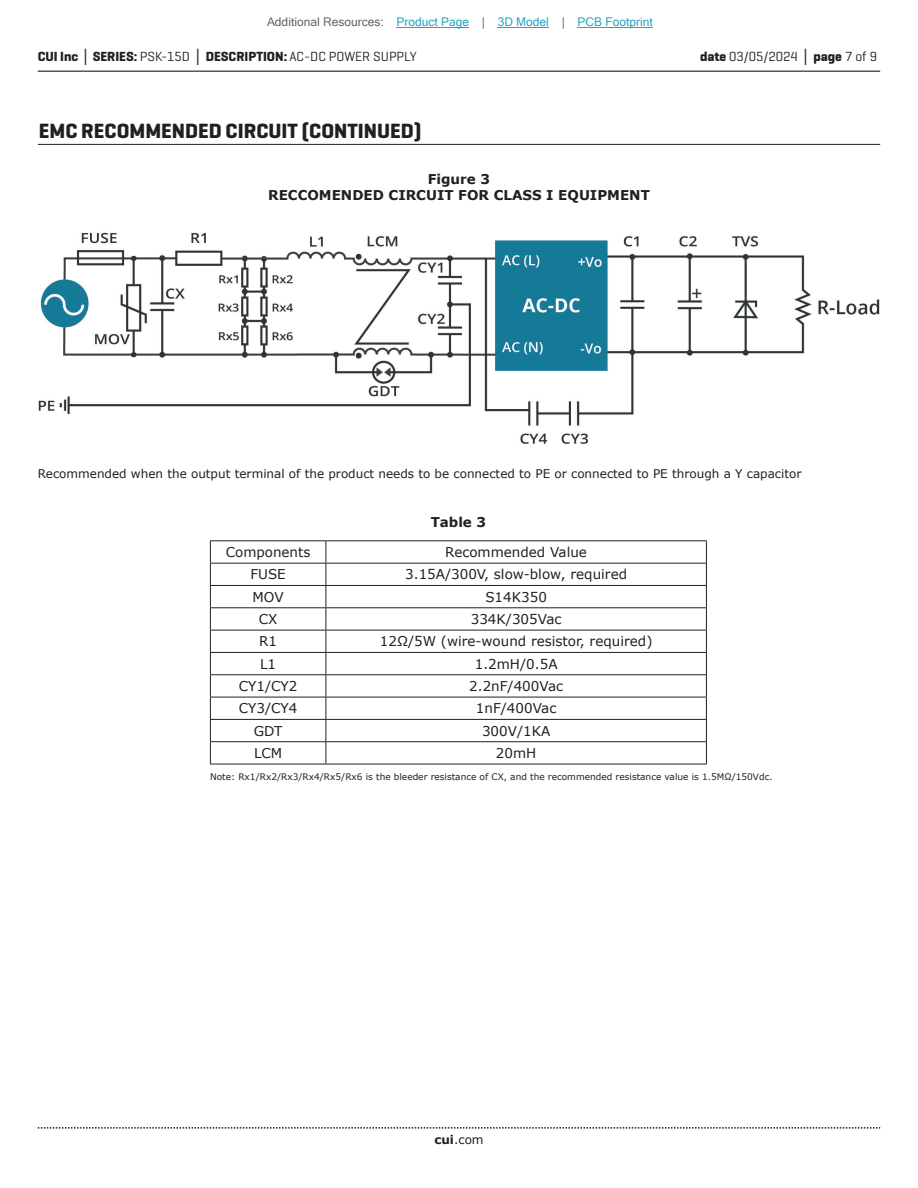
<style>
.page{position:relative;width:918px;height:1188px;background:#fff}
.page>*{position:absolute;margin:0;border:0;box-sizing:border-box;transform-origin:0 0}
.t1{font:700 21px "Geogrotesque";color:#231f20}
.t2{font:13.5px "Verdana";color:#231f20}
.t3{font:700 13.5px "Geogrotesque";color:#231f20}
.t4{font:700 13.5px/16.2px "Verdana";color:#231f20;text-align:center}
.t5{font:13.5px "Geogrotesque";color:#231f20}
.t6{font:12px "Verdana";color:#231f20}
.t7{font:12px "Microsoft Sans Serif";color:#23a4c6}
.t8{font:9px "Verdana";color:#231f20}
.s1{color:#63676b}
.s2{font-family:"Verdana"}
.s3{font-weight:400}
.s4{font-weight:700}
.s5{font-family:"Verdana";font-weight:700}
</style>
<div class="page">
<hr style="left:38px;top:71px;width:842px;height:1px;background:#231f20">
<svg style="left:38px;top:1127px;width:842px;height:2px"></svg>
<hr style="left:38px;top:144px;width:842px;height:1px;background:#231f20">
<hr style="left:210px;top:540px;width:116px;height:1px;background:#231f20">
<hr style="left:326px;top:540px;width:381px;height:1px;background:#231f20">
<hr style="left:210px;top:563px;width:116px;height:1px;background:#231f20">
<hr style="left:326px;top:563px;width:381px;height:1px;background:#231f20">
<hr style="left:210px;top:585px;width:116px;height:1px;background:#231f20">
<hr style="left:326px;top:585px;width:381px;height:1px;background:#231f20">
<hr style="left:210px;top:607px;width:116px;height:1px;background:#231f20">
<hr style="left:326px;top:607px;width:381px;height:1px;background:#231f20">
<hr style="left:210px;top:630px;width:116px;height:1px;background:#231f20">
<hr style="left:326px;top:630px;width:381px;height:1px;background:#231f20">
<hr style="left:210px;top:652px;width:116px;height:1px;background:#231f20">
<hr style="left:326px;top:652px;width:381px;height:1px;background:#231f20">
<hr style="left:210px;top:674px;width:116px;height:1px;background:#231f20">
<hr style="left:326px;top:674px;width:381px;height:1px;background:#231f20">
<hr style="left:210px;top:697px;width:116px;height:1px;background:#231f20">
<hr style="left:326px;top:697px;width:381px;height:1px;background:#231f20">
<hr style="left:210px;top:719px;width:116px;height:1px;background:#231f20">
<hr style="left:326px;top:719px;width:381px;height:1px;background:#231f20">
<hr style="left:210px;top:741px;width:116px;height:1px;background:#231f20">
<svg style="left:210px;top:541px;width:1px;height:223px"></svg>
<hr style="left:326px;top:741px;width:381px;height:1px;background:#231f20">
<svg style="left:326px;top:541px;width:1px;height:223px"></svg>
<svg style="left:706px;top:541px;width:1px;height:223px"></svg>
<hr style="left:210px;top:764px;width:116px;height:1px;background:#231f20">
<hr style="left:326px;top:764px;width:381px;height:1px;background:#231f20">
<img style="left:38px;top:232px;width:842px;height:212px">
<hr style="left:397px;top:27px;width:72px;height:1px;background:#23a4c6">
<hr style="left:498px;top:27px;width:51px;height:1px;background:#23a4c6">
<hr style="left:578px;top:27px;width:75px;height:1px;background:#23a4c6">
<p class="t7" style="left:267px;top:15px;width:387px"><span class="s1">Additional Resources:</span> Product Page <span class="s1">|</span> 3D Model <span class="s1">|</span> PCB Footprint</p>
<p class="t3" style="left:38px;top:48px;width:380px">CUI Inc <span class="s2">│</span> SERIES: <span class="s3">PSK-15D</span> <span class="s2">│</span> DESCRIPTION: <span class="s3">AC-DC POWER SUPPLY</span></p>
<p class="t5" style="left:700px;top:48px;width:179px"><span class="s4">date</span> 03/05/2024 <span class="s5">│</span> <span class="s4">page</span> 7 of 9</p>
<h1 class="t1" style="left:39px;top:118px;width:384px">EMC RECOMMENDED CIRCUIT (CONTINUED)</h1>
<p class="t4" style="left:268px;top:171px;width:383px">Figure 3<br>RECCOMENDED CIRCUIT FOR CLASS I EQUIPMENT</p>
<p class="t6" style="left:38px;top:465px;width:765px">Recommended when the output terminal of the product needs to be connected to PE or connected to PE through a Y capacitor</p>
<p class="t4" style="left:431px;top:514px;width:57px">Table 3</p>
<p class="t2" style="left:226px;top:543px;width:86px">Components</p>
<p class="t2" style="left:445px;top:543px;width:143px">Recommended Value</p>
<p class="t2" style="left:250px;top:565px;width:37px">FUSE</p>
<p class="t2" style="left:405px;top:565px;width:223px">3.15A/300V, slow-blow, required</p>
<p class="t2" style="left:253px;top:588px;width:33px">MOV</p>
<p class="t2" style="left:485px;top:588px;width:63px">S14K350</p>
<p class="t2" style="left:259px;top:610px;width:20px">CX</p>
<p class="t2" style="left:471px;top:610px;width:92px">334K/305Vac</p>
<p class="t2" style="left:259px;top:632px;width:19px">R1</p>
<p class="t2" style="left:380px;top:632px;width:274px">12Ω/5W (wire-wound resistor, required)</p>
<p class="t2" style="left:260px;top:655px;width:18px">L1</p>
<p class="t2" style="left:475px;top:655px;width:84px">1.2mH/0.5A</p>
<p class="t2" style="left:239px;top:677px;width:60px">CY1/CY2</p>
<p class="t2" style="left:469px;top:677px;width:95px">2.2nF/400Vac</p>
<p class="t2" style="left:239px;top:699px;width:60px">CY3/CY4</p>
<p class="t2" style="left:476px;top:699px;width:82px">1nF/400Vac</p>
<p class="t2" style="left:254px;top:722px;width:30px">GDT</p>
<p class="t2" style="left:482px;top:722px;width:70px">300V/1KA</p>
<p class="t2" style="left:254px;top:744px;width:30px">LCM</p>
<p class="t2" style="left:496px;top:744px;width:42px">20mH</p>
<p class="t8" style="left:210px;top:771px;width:564px">Note: Rx1/Rx2/Rx3/Rx4/Rx5/Rx6 is the bleeder resistance of CX, and the recommended resistance value is 1.5MΩ/150Vdc.</p>
<p class="t6" style="left:434px;top:1131px;width:51px"><span class="s4">cui</span>.com</p>
</div>
